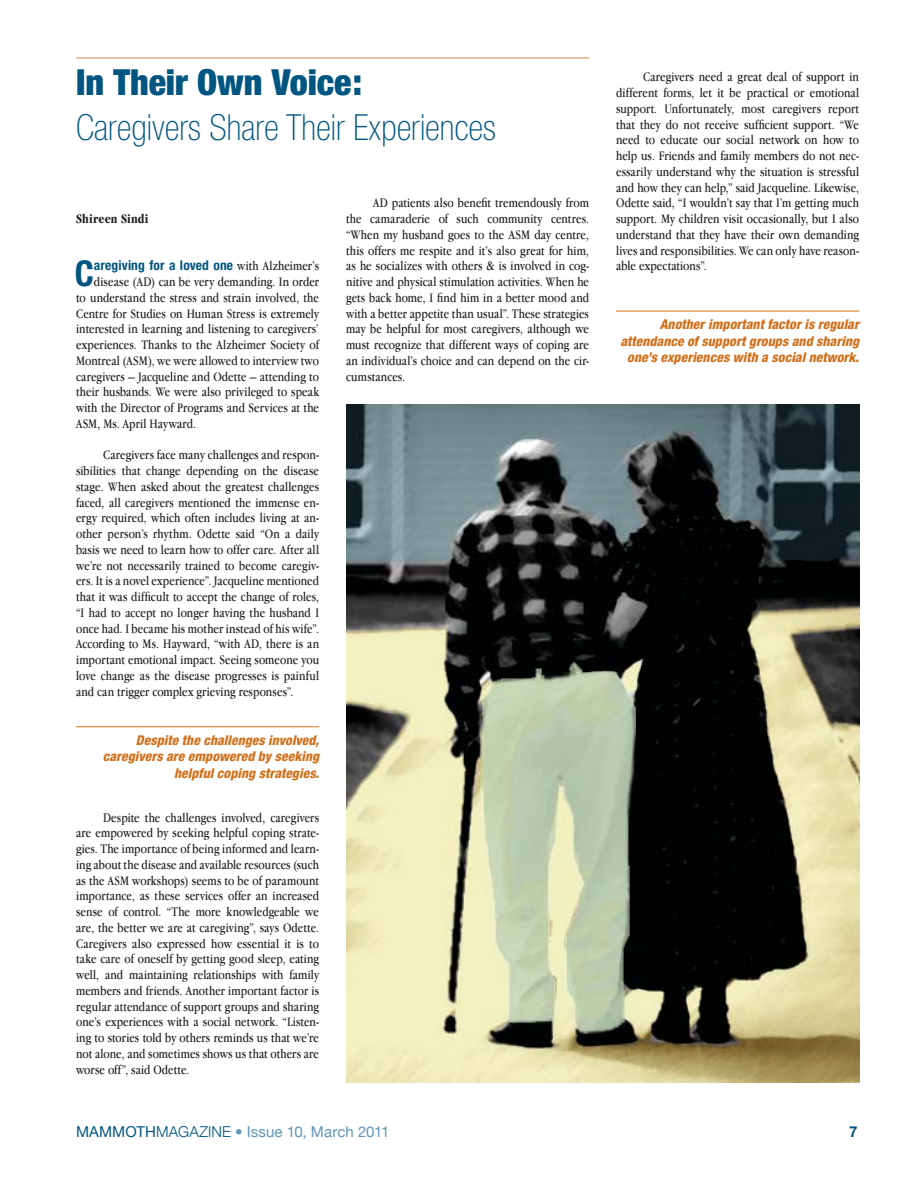
<style>
.page{position:relative;width:918px;height:1188px;background:#fff}
.page>*{position:absolute;margin:0;border:0;box-sizing:border-box;transform-origin:0 0}
.t1{font:100 condensed 36px "Helvetica Neue";color:#005581}
.t2{font:900 condensed 36px "Helvetica Neue";color:#005581}
.t3{font:700 condensed 35.55px "Helvetica Neue";color:#005581}
.t4{font:15px "Helvetica Neue";letter-spacing:.005em;color:#5e95b8}
.t5{font:700 15px "Helvetica Neue";color:#005581}
.t6{font:13.5px/15.8px "Apple Garamond";letter-spacing:.01em;color:#231f20;text-align:justify}
.t7{font:italic 800 condensed 13.5px/16.2px "Helvetica Neue";letter-spacing:.005em;color:#d06f19;text-align:right}
.t8{font:700 condensed 13.5px "Helvetica Neue";letter-spacing:.01em;color:#005581}
.t9{font:700 condensed 13.5px "Garamond";letter-spacing:.015em;color:#231f20}
.s1{font-family:"Apple Garamond";font-weight:400;font-stretch:normal;color:#231f20}
.s2{color:#005581}
.s3{font-weight:300;color:#005581}
</style>
<div class="page">
<hr style="left:616px;top:311px;width:243px;height:1px;background:#d06f19">
<hr style="left:76px;top:726px;width:243px;height:1px;background:#d06f19">
<hr style="left:76px;top:57px;width:513px;height:2px;background:#e7ad7c">
<img style="left:346px;top:405px;width:513px;height:678px">
<h1 class="t2" style="left:76px;top:69px;width:288px">In Their Own Voice:</h1>
<h1 class="t1" style="left:76px;top:114px;width:421px">Caregivers Share Their Experiences</h1>
<p class="t9" style="left:76px;top:214px;width:74px">Shireen Sindi</p>
<h2 class="t3" style="left:75px;top:261px;width:21px">C</h2>
<p class="t8" style="left:94px;top:261px;width:227px">aregiving for a loved one <span class="s1">with Alzheimer’s</span></p>
<p class="t6" style="left:76px;top:275px;width:245px;text-indent:18px">disease (AD) can be very demanding. In order to understand the stress and strain involved, the Centre for Studies on Human Stress is extremely interested in learning and listening to caregivers’ experiences. Thanks to the Alzheimer Society of Montreal (ASM), we were allowed to interview two caregivers – Jacqueline and Odette – attending to their husbands. We were also privileged to speak with the Director of Programs and Services at the ASM, Ms. April Hayward.</p>
<p class="t6" style="left:76px;top:448px;width:245px;text-indent:27px">Caregivers face many challenges and respon&shy;sibilities that change depending on the disease stage. When asked about the greatest challenges faced, all caregivers mentioned the immense en&shy;ergy required, which often includes living at an&shy;other person’s rhythm. Odette said “On a daily basis we need to learn how to offer care. After all we’re not necessarily trained to become caregiv&shy;ers. It is a novel experience”. Jacqueline mentioned that it was difficult to accept the change of roles, “I had to accept no longer having the husband I once had. I became his mother instead of his wife”.<br>According to Ms. Hayward, “with AD, there is an important emotional impact. Seeing someone you love change as the disease progresses is painful and can trigger complex grieving responses”.</p>
<p class="t7" style="left:103px;top:733px;width:218px">Despite the challenges involved, caregivers are empowered by seeking helpful coping strategies.</p>
<p class="t6" style="left:76px;top:811px;width:245px;text-indent:27px">Despite the challenges involved, caregivers are empowered by seeking helpful coping strate&shy;gies. The importance of being informed and learn&shy;ing about the disease and available resources (such as the ASM workshops) seems to be of paramount importance, as these services offer an increased sense of control. “The more knowledgeable we are, the better we are at caregiving”, says Odette.<br>Caregivers also expressed how essential it is to take care of oneself by getting good sleep, eating well, and maintaining relationships with family members and friends. Another important factor is regular attendance of support groups and sharing one’s experiences with a social network. “Listen&shy;ing to stories told by others reminds us that we’re not alone, and sometimes shows us that others are worse off”, said Odette.</p>
<p class="t6" style="left:346px;top:196px;width:245px;text-indent:27px">AD patients also benefit tremendously from the camaraderie of such community centres. “When my husband goes to the ASM day centre, this offers me respite and it’s also great for him, as he socializes with others &amp; is involved in cog&shy;nitive and physical stimulation activities. When he gets back home, I find him in a better mood and with a better appetite than usual”. These strategies may be helpful for most caregivers, although we must recognize that different ways of coping are an individual’s choice and can depend on the cir&shy;cumstances.</p>
<p class="t6" style="left:616px;top:70px;width:245px;text-indent:27px">Caregivers need a great deal of support in different forms, let it be practical or emotional support. Unfortunately, most caregivers report that they do not receive sufficient support. “We need to educate our social network on how to help us. Friends and family members do not nec&shy;essarily understand why the situation is stressful and how they can help,” said Jacqueline. Likewise, Odette said, “I wouldn’t say that I’m getting much support. My children visit occasionally, but I also understand that they have their own demanding lives and responsibilities. We can only have reason&shy;able expectations”.</p>
<p class="t7" style="left:620px;top:318px;width:240px">Another important factor is regular attendance of support groups and sharing one’s experiences with a social network.</p>
<p class="t4" style="left:76px;top:1122px;width:315px"><span class="s2">MAMMOTH</span><span class="s3">MAGAZINE</span> • Issue 10, March 2011</p>
<p class="t5" style="left:849px;top:1122px;width:10px">7</p>
</div>
